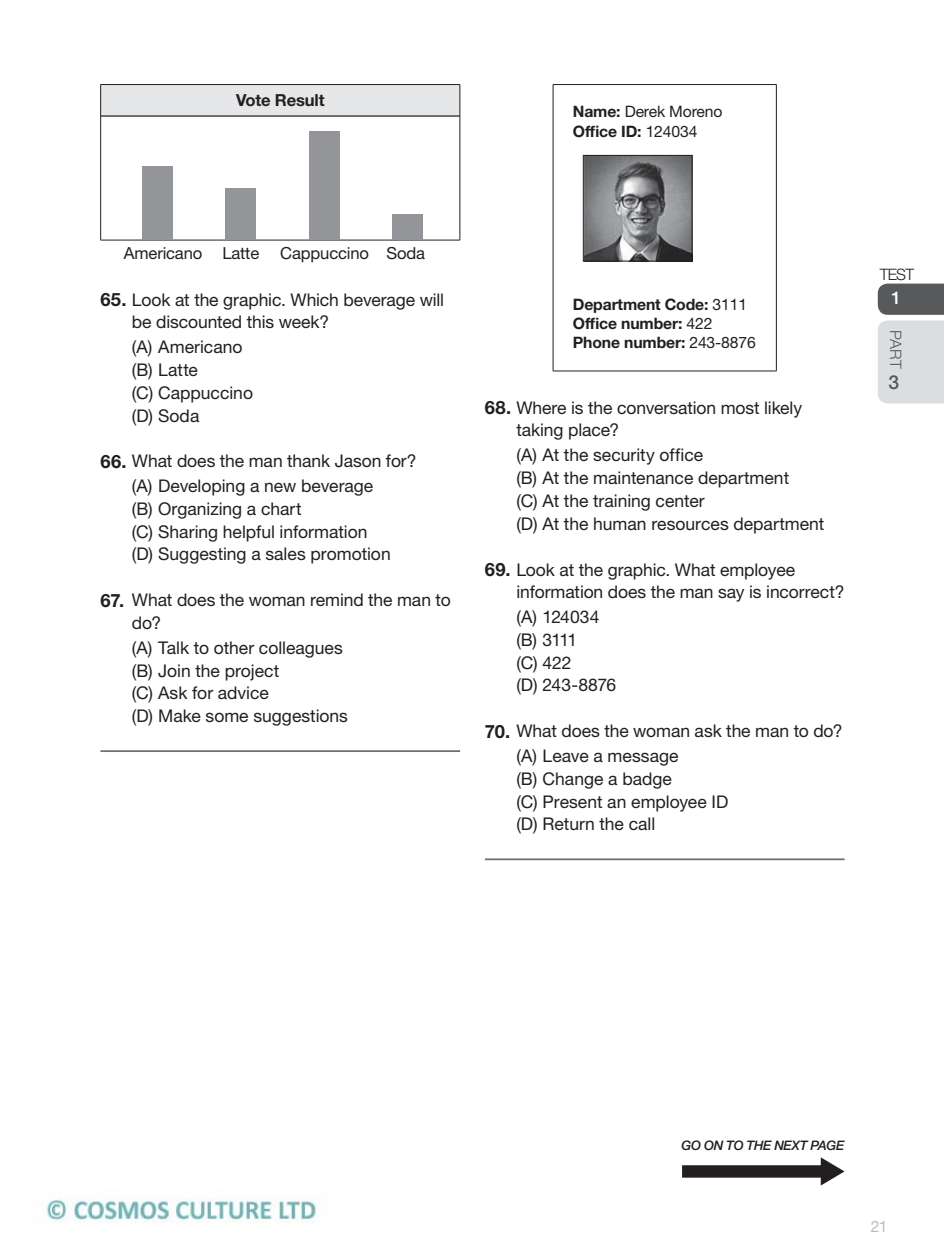
<style>
.page{position:relative;width:945px;height:1260px;background:#fff}
.page>*{position:absolute;margin:0;border:0;box-sizing:border-box;transform-origin:0 0}
.t1{font:500 19.25px "Helvetica Neue LT Std";color:#58595b}
.t2{font:17.5px/22.8px "Helvetica Neue LT Std";letter-spacing:-.005em;color:#231f20}
.t3{font:17.5px/22.8px "Helvetica Neue LT Std";letter-spacing:-.025em;color:#231f20}
.t4{font:16.62px "Helvetica Neue LT Std";letter-spacing:-.01em;color:#231f20}
.t5{font:700 16.62px "Helvetica Neue LT Std";letter-spacing:-.01em;color:#231f20}
.t6{font:700 15.75px/19.2px "Helvetica Neue LT Std";letter-spacing:-.01em;color:#231f20}
.t7{font:15.75px/19.2px "Helvetica Neue LT Std";letter-spacing:-.01em;color:#231f20}
.t8{font:300 15.75px "Helvetica Neue LT Std";color:#231f20}
.t9{font:300 15.75px "Helvetica Neue LT Std";color:#58595b}
.t10{font:15.75px "Helvetica Neue LT Std";color:#babcbe}
.t11{font:italic 500 13.12px "Helvetica Neue LT Std";letter-spacing:-.025em;color:#231f20}
.s1{font-weight:700}
.s2{font-weight:700;font-size:18.38px}
.s3{font-weight:400}
</style>
<div class="page">
<svg style="left:682px;top:1157px;width:163px;height:29px"></svg>
<hr style="left:100px;top:750px;width:360px;height:2px;background:#6d6e70">
<div style="left:101px;top:85px;width:359px;height:31px;background:#e6e7e8"></div>
<hr style="left:100px;top:84px;width:360px;height:1px;background:#231f20">
<hr style="left:100px;top:85px;width:1px;height:31px;background:#231f20">
<hr style="left:460px;top:85px;width:1px;height:31px;background:#231f20">
<hr style="left:100px;top:116px;width:1px;height:124px;background:#231f20">
<hr style="left:460px;top:116px;width:1px;height:124px;background:#231f20">
<hr style="left:100px;top:240px;width:360px;height:1px;background:#231f20">
<hr style="left:101px;top:115px;width:359px;height:2px;background:#231f20">
<hr style="left:485px;top:858px;width:360px;height:2px;background:#6d6e70">
<hr style="left:553px;top:84px;width:224px;height:1px;background:#231f20">
<hr style="left:553px;top:85px;width:1px;height:286px;background:#231f20">
<hr style="left:776px;top:85px;width:1px;height:286px;background:#231f20">
<hr style="left:553px;top:371px;width:224px;height:1px;background:#231f20">
<div style="left:142px;top:166px;width:30px;height:74px;background:#939598"></div>
<div style="left:226px;top:188px;width:30px;height:52px;background:#939598"></div>
<div style="left:309px;top:131px;width:30px;height:109px;background:#939598"></div>
<div style="left:393px;top:214px;width:30px;height:26px;background:#939598"></div>
<img style="left:585px;top:157px;width:105px;height:102px">
<div style="left:583px;top:155px;width:109px;height:106px;border:1px solid #231f20"></div>
<img style="left:46px;top:1197px;width:272px;height:26px">
<svg style="left:878px;top:284px;width:66px;height:119px;background:#bcbdbe"></svg>
<p class="t5" style="left:236px;top:90px;width:90px">Vote Result</p>
<p class="t7" style="left:573px;top:104px;width:151px"><span class="s1">Name:</span> Derek Moreno<br><span class="s1">Office ID:</span> 124034</p>
<p class="t4" style="left:124px;top:247px;width:137px">Americano Latte</p>
<p class="t4" style="left:280px;top:247px;width:146px">Cappuccino Soda</p>
<p class="t2" style="left:132px;top:290px;width:314px;text-indent:-32px"><span class="s2">65.</span> Look at the graphic. Which beverage will be discounted this week?</p>
<p class="t2" style="left:132px;top:337px;width:123px">(A) Americano (B) Latte<br>(C) Cappuccino (D) Soda</p>
<p class="t2" style="left:132px;top:450px;width:286px;line-height:24.8px;text-indent:-31px"><span class="s2">66.</span> What does the man thank Jason for? (A) Developing a new beverage</p>
<p class="t2" style="left:132px;top:499px;width:260px">(B) Organizing a chart<br>(C) Sharing helpful information (D) Suggesting a sales promotion</p>
<p class="t2" style="left:132px;top:590px;width:320px;text-indent:-31px"><span class="s2">67.</span> What does the woman remind the man to do?</p>
<p class="t2" style="left:132px;top:638px;width:218px">(A) Talk to other colleagues (B) Join the project<br>(C) Ask for advice<br>(D) Make some suggestions</p>
<p class="t6" style="left:573px;top:295px;width:184px">Department Code: <span class="s3">3111<br></span>Office number: <span class="s3">422<br></span>Phone number: <span class="s3">243-8876</span></p>
<p class="t2" style="left:516px;top:398px;width:287px;text-indent:-31px"><span class="s2">68.</span> Where is the conversation most likely taking place?</p>
<p class="t2" style="left:516px;top:445px;width:310px">(A) At the security office<br>(B) At the maintenance department<br>(C) At the training center<br>(D) At the human resources department</p>
<p class="t2" style="left:516px;top:560px;width:330px;text-indent:-31px"><span class="s2">69.</span> Look at the graphic. What employee information does the man say is incorrect?</p>
<p class="t3" style="left:516px;top:607px;width:101px">(A) 124034 (B) 3111<br>(C) 422<br>(D) 243-8876</p>
<p class="t2" style="left:516px;top:720px;width:328px;line-height:24.8px;text-indent:-32px"><span class="s2">70.</span> What does the woman ask the man to do? (A) Leave a message</p>
<p class="t2" style="left:516px;top:769px;width:213px">(B) Change a badge<br>(C) Present an employee ID (D) Return the call</p>
<p class="t8" style="left:880px;top:269px;width:36px">TEST</p>
<p class="t9" style="left:901px;top:330px;width:40px;rotate:90deg">PART</p>
<p class="t1" style="left:889px;top:376px;width:12px">3</p>
<p class="t11" style="left:682px;top:1138px;width:165px">GO ON TO THE NEXT PAGE</p>
<p class="t10" style="left:871px;top:1220px;width:18px">21</p>
</div>
